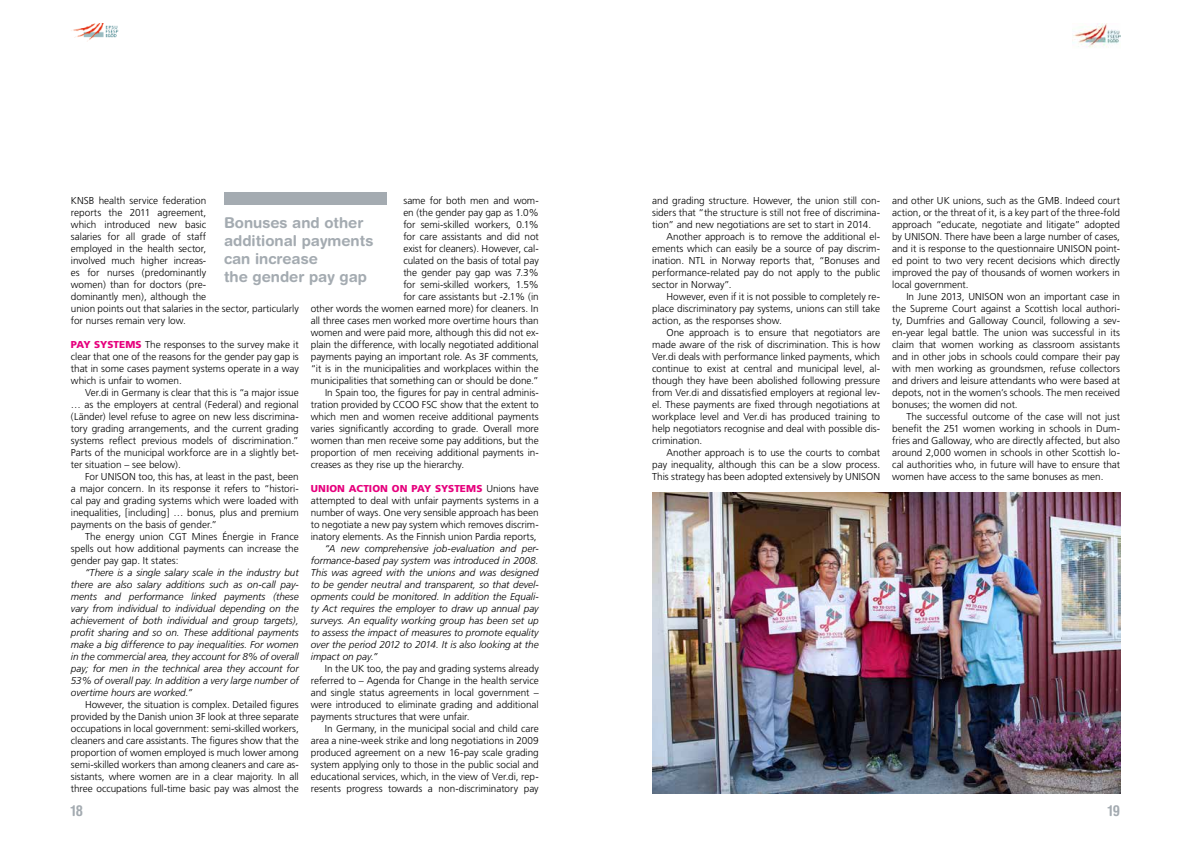
<style>
.page{position:relative;width:1191px;height:842px;background:#fff}
.page>*{position:absolute;margin:0;border:0;box-sizing:border-box;transform-origin:0 0}
.t1{font:700 15px/18px "Helvetica Rounded";color:#a4abb1}
.t2{font:700 condensed 15px "Helvetica Rounded";color:#a4abb1}
.t3{font:300 10px/12px "Frutiger";letter-spacing:-.005em;color:#000;text-align:justify}
.t4{font:italic 300 10px/12px "Frutiger";color:#000;text-align:justify}
.t5{font:900 10px "Frutiger";letter-spacing:.005em;color:#e6007d}
.s1{font-weight:900;color:#e6007d}
</style>
<div class="page">
<img style="left:1072px;top:24px;width:48px;height:24px">
<img style="left:71px;top:24px;width:48px;height:18px">
<img style="left:652px;top:493px;width:468px;height:301px">
<div style="left:224px;top:192px;width:162px;height:12px;background:#a4abb1"></div>
<p class="t3" style="left:71px;top:195px;width:229px;text-align:left">KNSB health service federation<br>reports the 2011 agreement,<br>which introduced new basic<br>salaries for all grade of staff<br>employed in the health sector,<br>involved much higher increas-<br>es for nurses (predominantly<br>women) than for doctors (pre-<br>dominantly men), although the<br>union points out that salaries in the sector, particularly for nurses remain very low.</p>
<p class="t3" style="left:71px;top:339px;width:229px"><span class="s1">PAY SYSTEMS</span> The responses to the survey make it clear that one of the reasons for the gender pay gap is that in some cases payment systems operate in a way which is unfair to women.</p>
<p class="t3" style="left:71px;top:387px;width:229px;text-indent:14px">Ver.di in Germany is clear that this is “a major issue … as the employers at central (Federal) and regional (Länder) level refuse to agree on new less discrimina&shy;tory grading arrangements, and the current grading systems reflect previous models of discrimination.” Parts of the municipal workforce are in a slightly bet&shy;ter situation – see below).</p>
<p class="t3" style="left:71px;top:471px;width:229px;text-indent:14px">For UNISON too, this has, at least in the past, been a major concern. In its response it refers to “histori&shy;cal pay and grading systems which were loaded with inequalities, [including] … bonus, plus and premium payments on the basis of gender.”</p>
<p class="t3" style="left:71px;top:531px;width:229px;text-indent:14px">The energy union CGT Mines Énergie in France spells out how additional payments can increase the gender pay gap. It states:</p>
<p class="t4" style="left:71px;top:566px;width:229px;text-indent:14px">“There is a single salary scale in the industry but there are also salary additions such as on-call pay&shy;ments and performance linked payments (these vary from individual to individual depending on the achievement of both individual and group targets), profit sharing and so on. These additional payments make a big difference to pay inequalities. For women in the commercial area, they account for 8% of overall pay; for men in the technical area they account for 53% of overall pay. In addition a very large number of overtime hours are worked.”</p>
<p class="t3" style="left:71px;top:699px;width:229px;text-indent:14px">However, the situation is complex. Detailed figures provided by the Danish union 3F look at three separate occupations in local government: semi-skilled workers, cleaners and care assistants. The figures show that the proportion of women employed is much lower among semi-skilled workers than among cleaners and care as&shy;sistants, where women are in a clear majority. In all three occupations full-time basic pay was almost the</p>
<p class="t3" style="left:403px;top:195px;width:137px">same for both men and wom-</p>
<p class="t3" style="left:403px;top:207px;width:137px">en (the gender pay gap as 1.0%</p>
<p class="t3" style="left:403px;top:219px;width:137px">for semi-skilled workers, 0.1%</p>
<p class="t3" style="left:403px;top:231px;width:137px">for care assistants and did not</p>
<p class="t3" style="left:403px;top:243px;width:137px">exist for cleaners). However, cal-</p>
<p class="t3" style="left:403px;top:255px;width:137px">culated on the basis of total pay</p>
<p class="t3" style="left:403px;top:267px;width:137px">the gender pay gap was 7.3%</p>
<p class="t3" style="left:403px;top:279px;width:137px">for semi-skilled workers, 1.5%</p>
<p class="t3" style="left:403px;top:291px;width:137px">for care assistants but -2.1% (in</p>
<p class="t3" style="left:311px;top:303px;width:229px">other words the women earned more) for cleaners. In</p>
<p class="t3" style="left:311px;top:315px;width:229px">all three cases men worked more overtime hours than</p>
<p class="t3" style="left:311px;top:327px;width:229px">women and were paid more, although this did not ex-</p>
<p class="t3" style="left:311px;top:339px;width:229px">plain the difference, with locally negotiated additional</p>
<p class="t3" style="left:311px;top:351px;width:229px">payments paying an important role. As 3F comments,</p>
<p class="t3" style="left:311px;top:363px;width:229px">“it is in the municipalities and workplaces within the</p>
<p class="t3" style="left:311px;top:375px;width:229px">municipalities that something can or should be done.”</p>
<p class="t3" style="left:325px;top:387px;width:215px">In Spain too, the figures for pay in central adminis-</p>
<p class="t3" style="left:311px;top:399px;width:229px">tration provided by CCOO FSC show that the extent to</p>
<p class="t3" style="left:311px;top:411px;width:229px">which men and women receive additional payments</p>
<p class="t3" style="left:311px;top:423px;width:229px">varies significantly according to grade. Overall more</p>
<p class="t3" style="left:311px;top:435px;width:229px">women than men receive some pay additions, but the</p>
<p class="t3" style="left:311px;top:447px;width:229px">proportion of men receiving additional payments in-</p>
<p class="t3" style="left:311px;top:459px;width:155px">creases as they rise up the hierarchy.</p>
<p class="t5" style="left:311px;top:482px;width:164px">UNION ACTION ON PAY SYSTEMS</p>
<h1 class="t1" style="left:224px;top:213px;width:151px">Bonuses and other additional payments can increase<br>the gender pay gap</h1>
<p class="t3" style="left:311px;top:483px;width:229px;text-indent:175px">Unions have attempted to deal with unfair payments systems in a number of ways. One very sensible approach has been to negotiate a new pay system which removes discrim&shy;inatory elements. As the Finnish union Pardia reports,</p>
<p class="t4" style="left:311px;top:542px;width:229px;text-indent:14px">“A new comprehensive job-evaluation and per&shy;formance-based pay system was introduced in 2008.<br>This was agreed with the unions and was designed to be gender neutral and transparent, so that devel&shy;opments could be monitored. In addition the Equali&shy;ty Act requires the employer to draw up annual pay surveys. An equality working group has been set up to assess the impact of measures to promote equality over the period 2012 to 2014. It is also looking at the impact on pay.”</p>
<p class="t3" style="left:311px;top:663px;width:229px;text-indent:14px">In the UK too, the pay and grading systems already referred to – Agenda for Change in the health service and single status agreements in local government – were introduced to eliminate grading and additional payments structures that were unfair.</p>
<p class="t3" style="left:311px;top:723px;width:229px;text-indent:14px">In Germany, in the municipal social and child care area a nine-week strike and long negotiations in 2009 produced agreement on a new 16-pay scale grading system applying only to those in the public social and educational services, which, in the view of Ver.di, rep&shy;resents progress towards a non-discriminatory pay</p>
<p class="t3" style="left:652px;top:195px;width:229px">and grading structure. However, the union still con-</p>
<p class="t3" style="left:652px;top:207px;width:229px">siders that “the structure is still not free of discrimina-</p>
<p class="t3" style="left:652px;top:219px;width:220px">tion” and new negotiations are set to start in 2014.</p>
<p class="t3" style="left:666px;top:231px;width:215px">Another approach is to remove the additional el-</p>
<p class="t3" style="left:652px;top:243px;width:229px">ements which can easily be a source of pay discrim-</p>
<p class="t3" style="left:652px;top:255px;width:229px">ination. NTL in Norway reports that, “Bonuses and</p>
<p class="t3" style="left:652px;top:267px;width:229px">performance-related pay do not apply to the public</p>
<p class="t3" style="left:652px;top:279px;width:81px">sector in Norway”.</p>
<p class="t3" style="left:666px;top:291px;width:215px">However, even if it is not possible to completely re-</p>
<p class="t3" style="left:652px;top:303px;width:229px">place discriminatory pay systems, unions can still take</p>
<p class="t3" style="left:652px;top:315px;width:131px">action, as the responses show.</p>
<p class="t3" style="left:666px;top:327px;width:215px">One approach is to ensure that negotiators are</p>
<p class="t3" style="left:652px;top:339px;width:229px">made aware of the risk of discrimination. This is how</p>
<p class="t3" style="left:652px;top:351px;width:229px">Ver.di deals with performance linked payments, which</p>
<p class="t3" style="left:652px;top:363px;width:229px">continue to exist at central and municipal level, al-</p>
<p class="t3" style="left:652px;top:375px;width:229px">though they have been abolished following pressure</p>
<p class="t3" style="left:652px;top:387px;width:229px">from Ver.di and dissatisfied employers at regional lev-</p>
<p class="t3" style="left:652px;top:399px;width:229px">el. These payments are fixed through negotiations at</p>
<p class="t3" style="left:652px;top:411px;width:229px">workplace level and Ver.di has produced training to</p>
<p class="t3" style="left:652px;top:423px;width:229px">help negotiators recognise and deal with possible dis-</p>
<p class="t3" style="left:652px;top:435px;width:52px">crimination.</p>
<p class="t3" style="left:666px;top:447px;width:215px">Another approach is to use the courts to combat</p>
<p class="t3" style="left:652px;top:459px;width:229px">pay inequality, although this can be a slow process.</p>
<p class="t3" style="left:652px;top:471px;width:229px">This strategy has been adopted extensively by UNISON</p>
<p class="t3" style="left:892px;top:195px;width:229px">and other UK unions, such as the GMB. Indeed court action, or the threat of it, is a key part of the three-fold approach “educate, negotiate and litigate” adopted by UNISON. There have been a large number of cases, and it is response to the questionnaire UNISON point&shy;ed point to two very recent decisions which directly improved the pay of thousands of women workers in local government.</p>
<p class="t3" style="left:892px;top:291px;width:229px;text-indent:14px">In June 2013, UNISON won an important case in the Supreme Court against a Scottish local authori&shy;ty, Dumfries and Galloway Council, following a sev&shy;en-year legal battle. The union was successful in its claim that women working as classroom assistants and in other jobs in schools could compare their pay with men working as groundsmen, refuse collectors and drivers and leisure attendants who were based at depots, not in the women’s schools. The men received bonuses; the women did not.</p>
<p class="t3" style="left:892px;top:411px;width:229px;text-indent:14px">The successful outcome of the case will not just benefit the 251 women working in schools in Dum&shy;fries and Galloway, who are directly affected, but also around 2,000 women in schools in other Scottish lo&shy;cal authorities who, in future will have to ensure that women have access to the same bonuses as men.</p>
<h1 class="t2" style="left:71px;top:801px;width:14px">18</h1>
<h1 class="t2" style="left:1107px;top:801px;width:14px">19</h1>
</div>
